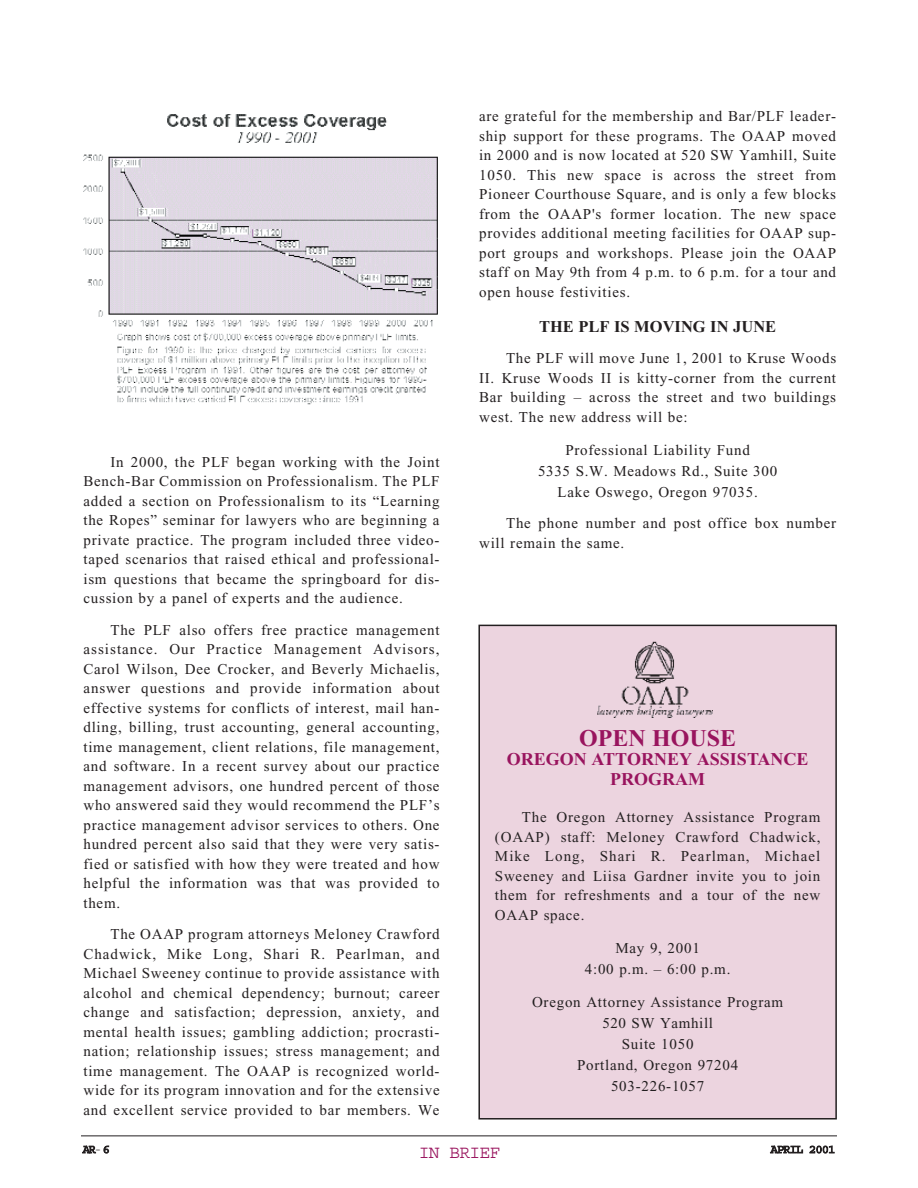
<style>
.page{position:relative;width:918px;height:1188px;background:#fff}
.page>*{position:absolute;margin:0;border:0;box-sizing:border-box;transform-origin:0 0}
.t1{font:700 24px "Times New Roman";color:#99145e}
.t2{font:700 18px/19.5px "Times New Roman";color:#99145e;text-align:center}
.t3{font:18px "Courier";letter-spacing:-.045em;color:#99145e}
.t4{font:700 16.5px "Times New Roman";color:#231f20}
.t5{font:15px/19.5px "Times New Roman";letter-spacing:.05em;color:#231f20;text-align:justify}
.t6{font:12px "Courier";letter-spacing:-.07em;color:#231f20}
</style>
<div class="page">
<hr style="left:81px;top:1136px;width:756px;height:1px;background:#231f20">
<img style="left:83px;top:114px;width:355px;height:291px">
<div style="left:479px;top:625px;width:357px;height:494px;background:#ecd4df"></div>
<div style="left:478px;top:625px;width:359px;height:495px;border:2px solid #231f20"></div>
<img style="left:597px;top:641px;width:115px;height:77px">
<p class="t5" style="left:83px;top:453px;width:358px;text-indent:27px">In 2000, the PLF began working with the Joint Bench-Bar Commission on Professionalism. The PLF added a section on Professionalism to its “Learning the Ropes” seminar for lawyers who are beginning a private practice. The program included three video&shy;taped scenarios that raised ethical and professional&shy;ism questions that became the springboard for dis&shy;cussion by a panel of experts and the audience.</p>
<p class="t5" style="left:83px;top:621px;width:358px;text-indent:27px">The PLF also offers free practice management assistance. Our Practice Management Advisors, Carol Wilson, Dee Crocker, and Beverly Michaelis, answer questions and provide information about effective systems for conflicts of interest, mail han&shy;dling, billing, trust accounting, general accounting, time management, client relations, file management, and software. In a recent survey about our practice management advisors, one hundred percent of those who answered said they would recommend the PLF’s practice management advisor services to others. One hundred percent also said that they were very satis&shy;fied or satisfied with how they were treated and how helpful the information was that was provided to them.</p>
<p class="t5" style="left:83px;top:926px;width:358px;text-indent:27px">The OAAP program attorneys Meloney Crawford Chadwick, Mike Long, Shari R. Pearlman, and Michael Sweeney continue to provide assistance with alcohol and chemical dependency; burnout; career change and satisfaction; depression, anxiety, and mental health issues; gambling addiction; procrasti&shy;nation; relationship issues; stress management; and time management. The OAAP is recognized world&shy;wide for its program innovation and for the extensive and excellent service provided to bar members. We</p>
<p class="t5" style="left:479px;top:108px;width:359px">are grateful for the membership and Bar/PLF leader&shy;ship support for these programs. The OAAP moved in 2000 and is now located at 520 SW Yamhill, Suite 1050. This new space is across the street from Pioneer Courthouse Square, and is only a few blocks from the OAAP's former location. The new space provides additional meeting facilities for OAAP sup&shy;port groups and workshops. Please join the OAAP staff on May 9th from 4 p.m. to 6 p.m. for a tour and open house festivities.</p>
<p class="t4" style="left:539px;top:320px;width:239px">THE PLF IS MOVING IN JUNE</p>
<p class="t5" style="left:479px;top:350px;width:359px;text-indent:27px">The PLF will move June 1, 2001 to Kruse Woods II. Kruse Woods II is kitty-corner from the current Bar building – across the street and two buildings west. The new address will be:</p>
<p class="t5" style="left:538px;top:440px;width:241px;line-height:21px;text-align:center">Professional Liability Fund<br>5335 S.W. Meadows Rd., Suite 300<br>Lake Oswego, Oregon 97035.</p>
<p class="t5" style="left:479px;top:515px;width:359px;text-indent:27px">The phone number and post office box number will remain the same.</p>
<h1 class="t1" style="left:579px;top:729px;width:159px">OPEN HOUSE</h1>
<p class="t2" style="left:507px;top:751px;width:303px">OREGON ATTORNEY ASSISTANCE<br>PROGRAM</p>
<p class="t5" style="left:495px;top:809px;width:327px;text-indent:27px">The Oregon Attorney Assistance Program (OAAP) staff: Meloney Crawford Chadwick, Mike Long, Shari R. Pearlman, Michael Sweeney and Liisa Gardner invite you to join them for refreshments and a tour of the new OAAP space.</p>
<p class="t5" style="left:585px;top:939px;width:147px;line-height:21px;text-align:center">May 9, 2001<br>4:00 p.m. – 6:00 p.m.</p>
<p class="t5" style="left:532px;top:993px;width:253px;line-height:21px;text-align:center">Oregon Attorney Assistance Program<br>520 SW Yamhill<br>Suite 1050<br>Portland, Oregon 97204<br>503-226-1057</p>
<p class="t6" style="left:83px;top:1145px;width:29px">AR- 6</p>
<p class="t3" style="left:419px;top:1146px;width:83px">IN BRIEF</p>
<p class="t6" style="left:771px;top:1145px;width:66px">APRIL 2001</p>
</div>
